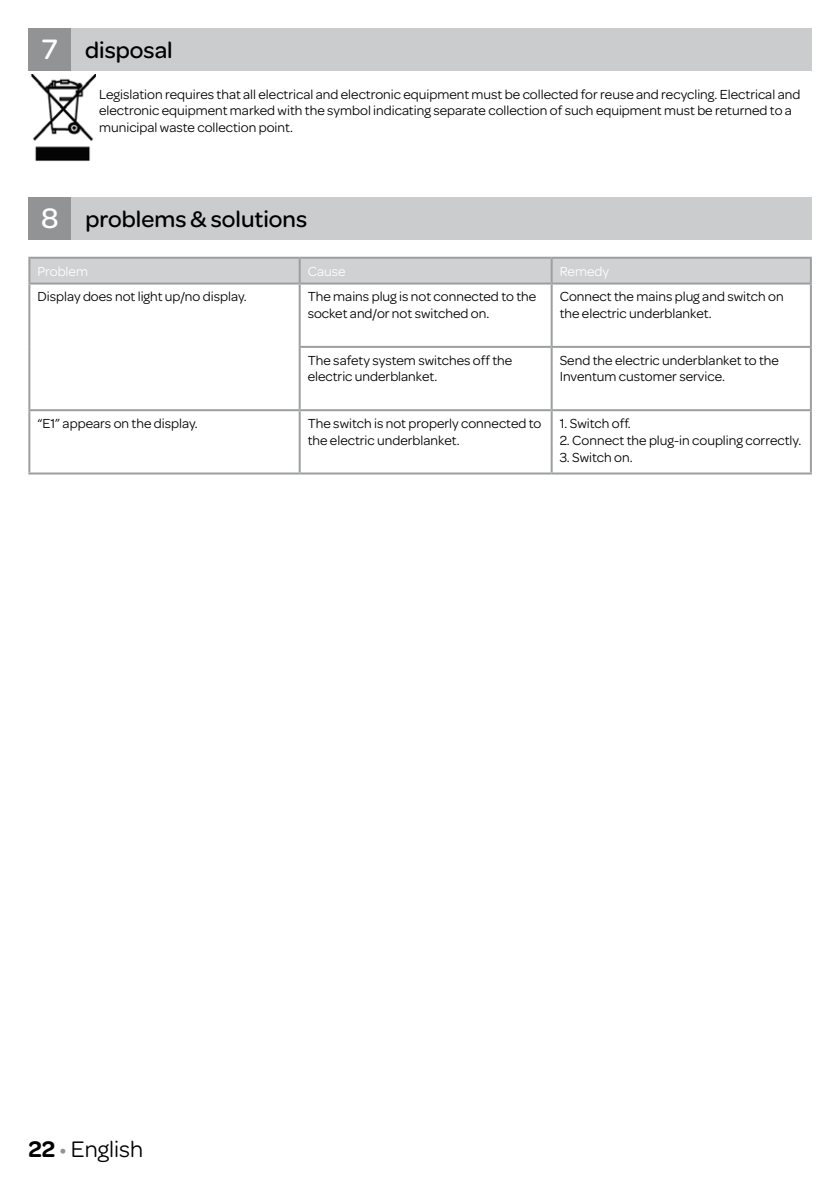
<style>
.page{position:relative;width:840px;height:1191px;background:#fff}
.page>*{position:absolute;margin:0;border:0;box-sizing:border-box;transform-origin:0 0}
.t1{font:500 24px "Omnes";color:#000}
.t2{font:24px "Omnes";color:#000}
.t3{font:14px/16.8px "Omnes";color:#000}
.t4{font:14px "Omnes";color:#fff}
.s1{font-size:30px;color:#fff}
.s2{font-weight:600}
.s3{color:#929395}
</style>
<div class="page">
<div style="left:57px;top:197px;width:754px;height:43px;background:#cacccd"></div>
<div style="left:29px;top:197px;width:42px;height:43px;background:#929395"></div>
<div style="left:30px;top:259px;width:779px;height:23px;background:#d0d1d2"></div>
<hr style="left:28px;top:257px;width:271px;height:2px;background:#9c9e9f">
<hr style="left:28px;top:259px;width:2px;height:23px;background:#9c9e9f">
<hr style="left:299px;top:257px;width:252px;height:2px;background:#9c9e9f">
<hr style="left:298px;top:259px;width:2px;height:23px;background:#9c9e9f">
<hr style="left:551px;top:257px;width:260px;height:2px;background:#9c9e9f">
<hr style="left:550px;top:259px;width:2px;height:23px;background:#9c9e9f">
<hr style="left:809px;top:259px;width:2px;height:23px;background:#9c9e9f">
<hr style="left:28px;top:282px;width:271px;height:2px;background:#9c9e9f">
<hr style="left:28px;top:284px;width:2px;height:63px;background:#9c9e9f">
<hr style="left:299px;top:282px;width:252px;height:2px;background:#9c9e9f">
<hr style="left:298px;top:284px;width:2px;height:62px;background:#9c9e9f">
<hr style="left:551px;top:282px;width:260px;height:2px;background:#9c9e9f">
<hr style="left:550px;top:284px;width:2px;height:62px;background:#9c9e9f">
<hr style="left:809px;top:284px;width:2px;height:62px;background:#9c9e9f">
<hr style="left:28px;top:347px;width:2px;height:62px;background:#9c9e9f">
<hr style="left:298px;top:346px;width:253px;height:2px;background:#9c9e9f">
<hr style="left:298px;top:348px;width:2px;height:61px;background:#9c9e9f">
<hr style="left:551px;top:346px;width:260px;height:2px;background:#9c9e9f">
<hr style="left:550px;top:348px;width:2px;height:61px;background:#9c9e9f">
<hr style="left:809px;top:348px;width:2px;height:61px;background:#9c9e9f">
<hr style="left:28px;top:409px;width:271px;height:2px;background:#9c9e9f">
<hr style="left:28px;top:411px;width:2px;height:61px;background:#9c9e9f">
<hr style="left:299px;top:409px;width:252px;height:2px;background:#9c9e9f">
<hr style="left:298px;top:411px;width:2px;height:61px;background:#9c9e9f">
<hr style="left:551px;top:409px;width:260px;height:2px;background:#9c9e9f">
<hr style="left:550px;top:411px;width:2px;height:61px;background:#9c9e9f">
<hr style="left:809px;top:411px;width:2px;height:61px;background:#9c9e9f">
<hr style="left:28px;top:472px;width:271px;height:2px;background:#9c9e9f">
<hr style="left:299px;top:472px;width:252px;height:2px;background:#9c9e9f">
<hr style="left:551px;top:472px;width:260px;height:2px;background:#9c9e9f">
<div style="left:57px;top:28px;width:754px;height:43px;background:#cacccd"></div>
<div style="left:28px;top:28px;width:43px;height:43px;background:#929395"></div>
<img style="left:30px;top:74px;width:65px;height:88px">
<h1 class="t1" style="left:42px;top:33px;width:132px"><span class="s1">7</span> disposal</h1>
<p class="t3" style="left:99px;top:85px;width:702px">Legislation requires that all electrical and electronic equipment must be collected for reuse and recycling. Electrical and electronic equipment marked with the symbol indicating separate collection of such equipment must be returned to a municipal waste collection point.</p>
<h1 class="t1" style="left:41px;top:202px;width:267px"><span class="s1">8</span> problems &amp; solutions</h1>
<p class="t4" style="left:37px;top:261px;width:52px">Problem</p>
<p class="t4" style="left:307px;top:261px;width:39px">Cause</p>
<p class="t4" style="left:559px;top:261px;width:51px">Remedy</p>
<p class="t3" style="left:37px;top:287px;width:211px">Display does not light up/no display.</p>
<p class="t3" style="left:307px;top:287px;width:230px">The mains plug is not connected to the socket and/or not switched on.</p>
<p class="t3" style="left:559px;top:287px;width:225px">Connect the mains plug and switch on the electric underblanket.</p>
<p class="t3" style="left:307px;top:351px;width:206px">The safety system switches off the electric underblanket.</p>
<p class="t3" style="left:559px;top:351px;width:221px">Send the electric underblanket to the<br>Inventum customer service.</p>
<p class="t3" style="left:37px;top:414px;width:162px">“E1” appears on the display.</p>
<p class="t3" style="left:307px;top:414px;width:235px">The switch is not properly connected to the electric underblanket.</p>
<p class="t3" style="left:559px;top:414px;width:73px">1. Switch off.</p>
<p class="t3" style="left:559px;top:431px;width:243px">2. Connect the plug-in coupling correctly.</p>
<p class="t3" style="left:559px;top:448px;width:74px">3. Switch on.</p>
<h1 class="t2" style="left:28px;top:1132px;width:116px"><span class="s2">22</span> <span class="s3">•</span> English</h1>
</div>
